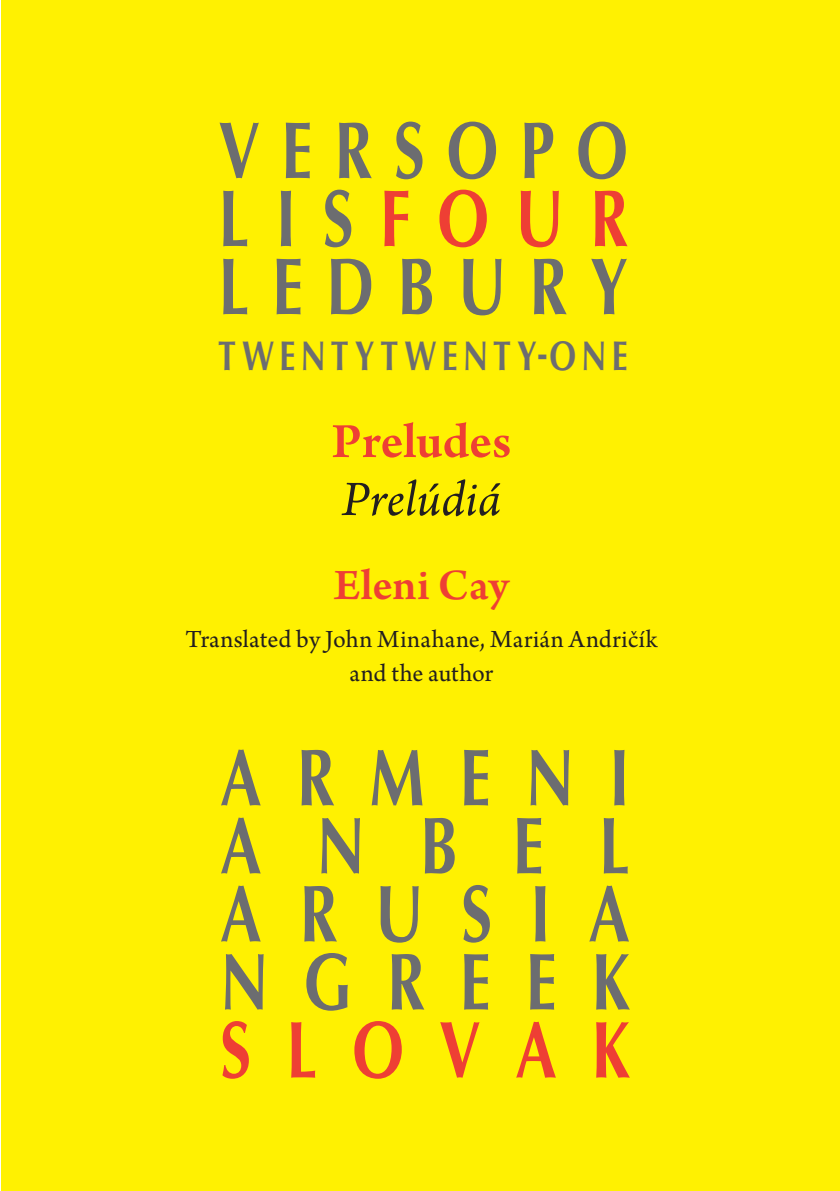
<style>
.page{position:relative;width:840px;height:1191px;background:#fff}
.page>*{position:absolute;margin:0;border:0;box-sizing:border-box;transform-origin:0 0}
.t1{font:700 80.6px/68px "Optima LT Std";color:#6c6d70;text-align:justify;scale:.77 1}
.t2{font:700 80.6px "Optima LT Std";color:#ee3f34;scale:.77 1}
.t3{font:600 52px "Arno Pro";letter-spacing:-.005em;color:#ee3f34}
.t4{font:italic 52px "Arno Pro";color:#231f20}
.t5{font:600 46px "Arno Pro";color:#ee3f34}
.t6{font:700 41.6px "Optima LT Std";letter-spacing:.17em;color:#6c6d70;scale:.77 1}
.t7{font:26px/34px "Arno Pro";letter-spacing:.01em;color:#231f20;text-align:center}
.s1{color:#ee3f34}
</style>
<div class="page">
<div style="left:2px;top:0;width:837px;height:1191px;background:#fff101"></div>
<h1 class="t1" style="left:218px;top:118px;width:533px">V E R S O P O L I S <span class="s1">F O U R </span>L E D B U R Y</h1>
<h3 class="t6" style="left:218px;top:331px;width:533px">TWENTYTWENTY-ONE</h3>
<h2 class="t3" style="left:331px;top:411px;width:181px">Preludes</h2>
<h2 class="t4" style="left:341px;top:469px;width:160px">Prelúdiá</h2>
<h3 class="t5" style="left:333px;top:558px;width:176px">Eleni Cay</h3>
<p class="t7" style="left:185px;top:623px;width:473px">Translated by John Minahane, Marián Andričík and the author</p>
<h1 class="t1" style="left:220px;top:745px;width:533px">A R M E N I A N B E L A R U S I A N G R E E K</h1>
<h1 class="t2" style="left:220px;top:1003px;width:533px">S L O V A K</h1>
</div>
